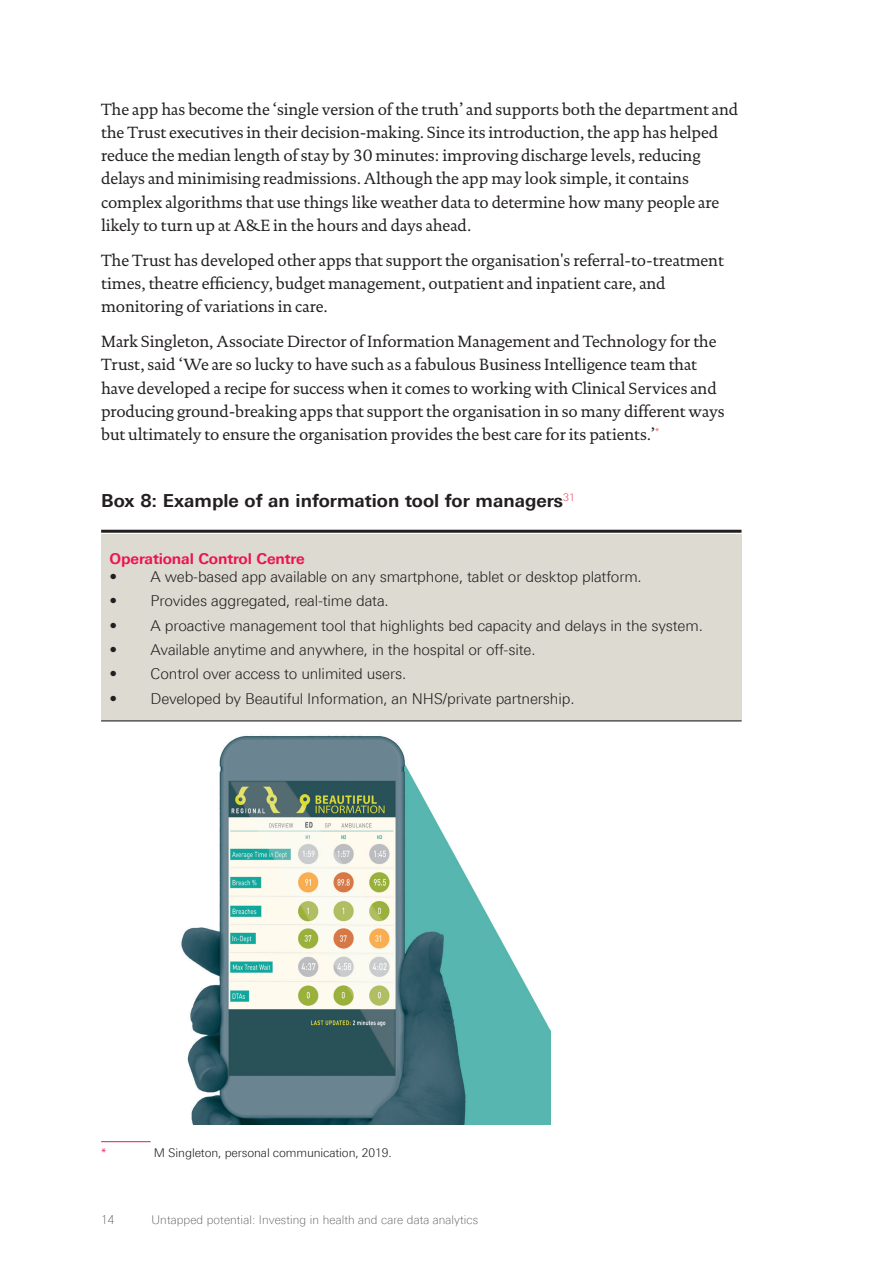
<style>
.page{position:relative;width:893px;height:1263px;background:#fff}
.page>*{position:absolute;margin:0;border:0;box-sizing:border-box;transform-origin:0 0}
.Box_1_header{font:700 18px "Linotype Univers 630";color:#231f20}
.Body_para{font:16.5px/23.2px "DTL Documenta TOT";letter-spacing:-.01em;color:#231f20}
.t1{font:300 15px "LT Univers Basic";letter-spacing:-.01em;color:#231f20}
.Box_1_subhead_firs{font:700 15px "Linotype Univers 630";letter-spacing:-.01em;color:#ed1450}
.t2{font:100 12px "Linotype Univers 230";letter-spacing:.01em;color:#4b4c4d}
.Footnotes{font:300 12px "LT Univers Basic";letter-spacing:-.01em;color:#231f20}
.Footnotes-2{font:300 12px "LT Univers Basic";color:#ed1450}
</style>
<div class="page">
<div style="left:101px;top:534px;width:640px;height:42px;background:#dcdad1"></div>
<hr style="left:101px;top:530px;width:640px;height:3px;background:#231f20">
<div style="left:101px;top:562px;width:640px;height:31px;background:#dcdad1"></div>
<div style="left:101px;top:587px;width:640px;height:30px;background:#dcdad1"></div>
<div style="left:101px;top:611px;width:640px;height:31px;background:#dcdad1"></div>
<div style="left:101px;top:635px;width:640px;height:31px;background:#dcdad1"></div>
<div style="left:101px;top:660px;width:640px;height:31px;background:#dcdad1"></div>
<div style="left:101px;top:684px;width:640px;height:37px;background:#dcdad1"></div>
<hr style="left:101px;top:721px;width:640px;height:1px;background:#231f20">
<hr style="left:101px;top:1141px;width:50px;height:1px;background:#ed1450">
<img style="left:181px;top:735px;width:369px;height:389px">
<p class="Body_para" style="left:101px;top:97px;width:639px">The app has become the ‘single version of the truth’ and supports both the department and the Trust executives in their decision-making. Since its introduction, the app has helped reduce the median length of stay by 30 minutes: improving discharge levels, reducing delays and minimising readmissions. Although the app may look simple, it contains complex algorithms that use things like weather data to determine how many people are likely to turn up at A&amp;E in the hours and days ahead.</p>
<p class="Body_para" style="left:101px;top:249px;width:624px">The Trust has developed other apps that support the organisation's referral-to-treatment times, theatre efficiency, budget management, outpatient and inpatient care, and monitoring of variations in care.</p>
<p class="Body_para" style="left:101px;top:330px;width:625px">Mark Singleton, Associate Director of Information Management and Technology for the Trust, said ‘We are so lucky to have such as a fabulous Business Intelligence team that have developed a recipe for success when it comes to working with Clinical Services and producing ground-breaking apps that support the organisation in so many different ways but ultimately to ensure the organisation provides the best care for its patients.’<sup>*</sup></p>
<p class="Box_1_header" style="left:101px;top:490px;width:475px">Box 8: Example of an information tool for managers<sup>31</sup></p>
<p class="Box_1_subhead_firs" style="left:110px;top:549px;width:197px">Operational Control Centre</p>
<p class="t1" style="left:110px;top:568px;width:534px">• A web-based app available on any smartphone, tablet or desktop platform.</p>
<p class="t1" style="left:110px;top:592px;width:281px">• Provides aggregated, real-time data.</p>
<p class="t1" style="left:110px;top:616px;width:595px">• A proactive management tool that highlights bed capacity and delays in the system.</p>
<p class="t1" style="left:110px;top:641px;width:427px">• Available anytime and anywhere, in the hospital or off-site.</p>
<p class="t1" style="left:110px;top:665px;width:298px">• Control over access to unlimited users.</p>
<p class="t1" style="left:110px;top:689px;width:466px">• Developed by Beautiful Information, an NHS/private partnership.</p>
<p class="Footnotes-2" style="left:101px;top:1145px;width:7px">*</p>
<p class="Footnotes" style="left:154px;top:1145px;width:239px">M Singleton, personal communication, 2019.</p>
<p class="t2" style="left:101px;top:1213px;width:15px">14</p>
<p class="t2" style="left:151px;top:1213px;width:328px">Untapped potential: Investing in health and care data analytics</p>
</div>
